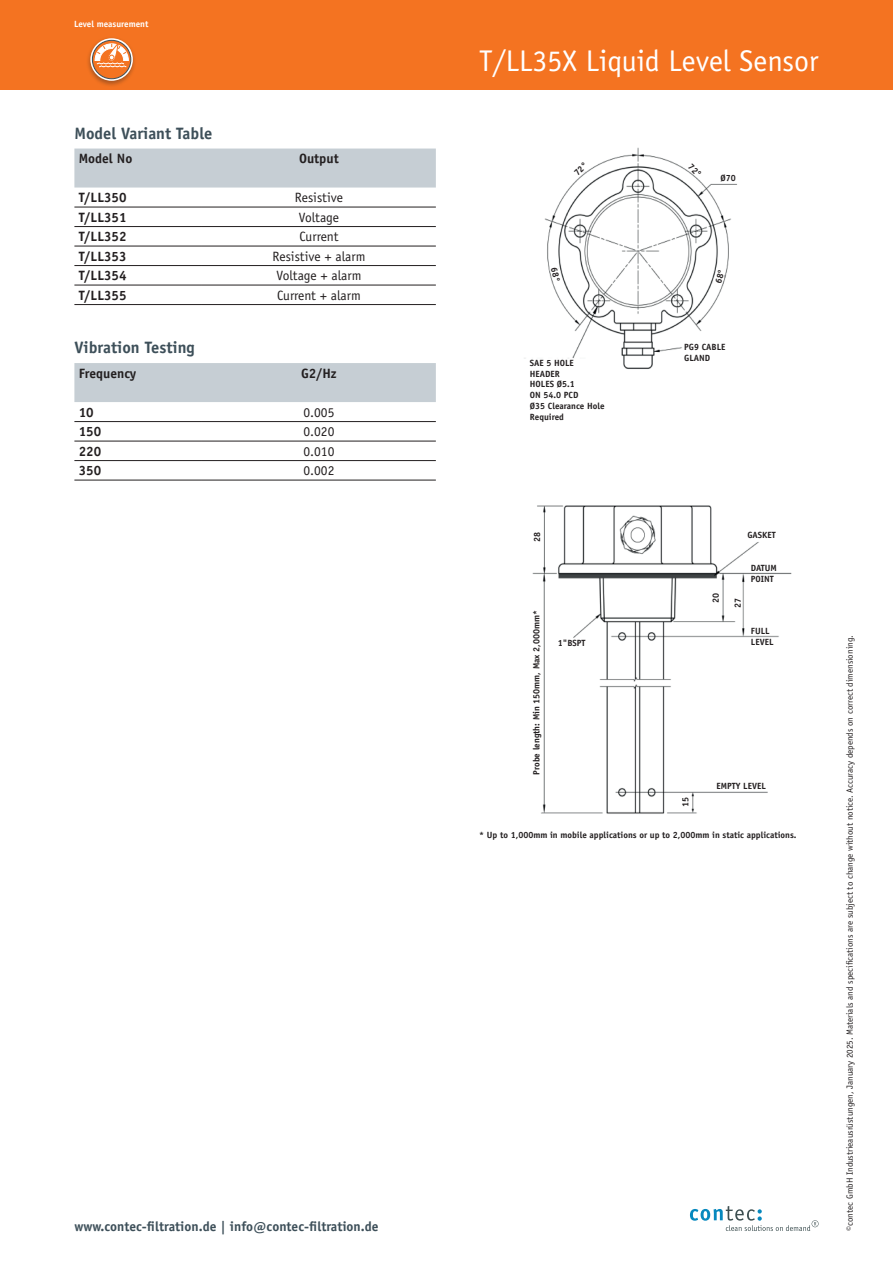
<style>
.page{position:relative;width:893px;height:1263px;background:#fff}
.page>*{position:absolute;margin:0;border:0;box-sizing:border-box;transform-origin:0 0}
.t1{font:30px "Officina Sans Std";color:#fff}
.t2{font:700 16.5px "Officina Sans Std";color:#3d4f59}
.t3{font:13.5px "Officina Sans Std";color:#231f20}
.t4{font:700 13.5px "Officina Sans Std";color:#231f20}
.t5{font:700 13.5px "Officina Sans Std";color:#3d4f59}
.t6{font:700 9px/10.8px "Officina Sans Std";color:#231f20}
.t7{font:9px "Officina Sans Std";color:#231f20}
.t8{font:700 9px "Officina Sans Std";color:#fff}
</style>
<div class="page">
<div style="left:0;top:0;width:893px;height:90px;background:#f47321"></div>
<svg style="left:690px;top:1206px;width:129px;height:25px"></svg>
<div style="left:86px;top:37px;width:51px;height:50px;background:#231f20;opacity:.35"></div>
<svg style="left:90px;top:38px;width:43px;height:43px"></svg>
<svg style="left:92px;top:40px;width:39px;height:39px"></svg>
<div style="left:92px;top:40px;width:39px;height:39px;border:1px solid #3d4f59;border-radius:50%"></div>
<svg style="left:94px;top:43px;width:35px;height:24px"></svg>
<div style="left:74px;top:149px;width:362px;height:39px;background:#c6ced4"></div>
<hr style="left:74px;top:207px;width:128px;height:1px;background:#231f20">
<hr style="left:202px;top:207px;width:234px;height:1px;background:#231f20">
<hr style="left:74px;top:265px;width:128px;height:1px;background:#231f20">
<hr style="left:202px;top:265px;width:234px;height:1px;background:#231f20">
<hr style="left:74px;top:226px;width:128px;height:1px;background:#231f20">
<hr style="left:202px;top:226px;width:234px;height:1px;background:#231f20">
<hr style="left:74px;top:246px;width:128px;height:1px;background:#231f20">
<hr style="left:202px;top:246px;width:234px;height:1px;background:#231f20">
<hr style="left:74px;top:285px;width:128px;height:1px;background:#231f20">
<hr style="left:202px;top:285px;width:234px;height:1px;background:#231f20">
<hr style="left:74px;top:304px;width:128px;height:1px;background:#231f20">
<hr style="left:202px;top:304px;width:234px;height:1px;background:#231f20">
<div style="left:74px;top:363px;width:362px;height:39px;background:#c6ced4"></div>
<hr style="left:74px;top:421px;width:128px;height:1px;background:#231f20">
<hr style="left:202px;top:421px;width:234px;height:1px;background:#231f20">
<hr style="left:74px;top:480px;width:128px;height:1px;background:#231f20">
<hr style="left:202px;top:480px;width:234px;height:1px;background:#231f20">
<hr style="left:74px;top:441px;width:128px;height:1px;background:#231f20">
<hr style="left:202px;top:441px;width:234px;height:1px;background:#231f20">
<hr style="left:74px;top:460px;width:128px;height:1px;background:#231f20">
<hr style="left:202px;top:460px;width:234px;height:1px;background:#231f20">
<img style="left:524px;top:147px;width:213px;height:222px">
<img style="left:532px;top:505px;width:260px;height:309px">
<svg style="left:574px;top:162px;width:11px;height:14px"></svg>
<svg style="left:551px;top:267px;width:9px;height:13px"></svg>
<svg style="left:715px;top:269px;width:9px;height:15px"></svg>
<svg style="left:688px;top:164px;width:14px;height:11px"></svg>
<p class="t8" style="left:74px;top:18px;width:76px">Level measurement</p>
<h2 class="t2" style="left:74px;top:123px;width:140px">Model Variant Table</h2>
<h3 class="t4" style="left:79px;top:150px;width:55px">Model No</h3>
<h3 class="t4" style="left:299px;top:150px;width:41px">Output</h3>
<h3 class="t4" style="left:79px;top:189px;width:50px">T/LL350</h3>
<h3 class="t3" style="left:295px;top:190px;width:50px">Resistive</h3>
<h3 class="t4" style="left:79px;top:209px;width:50px">T/LL351</h3>
<h3 class="t3" style="left:299px;top:209px;width:42px">Voltage</h3>
<h3 class="t4" style="left:79px;top:228px;width:50px">T/LL352</h3>
<h3 class="t3" style="left:299px;top:229px;width:41px">Current</h3>
<h3 class="t4" style="left:79px;top:248px;width:50px">T/LL353</h3>
<h3 class="t3" style="left:272px;top:248px;width:95px">Resistive + alarm</h3>
<h3 class="t4" style="left:79px;top:267px;width:50px">T/LL354</h3>
<h3 class="t3" style="left:276px;top:268px;width:87px">Voltage + alarm</h3>
<h3 class="t4" style="left:79px;top:287px;width:50px">T/LL355</h3>
<h3 class="t3" style="left:277px;top:287px;width:85px">Current + alarm</h3>
<h2 class="t2" style="left:74px;top:337px;width:122px">Vibration Testing</h2>
<h3 class="t4" style="left:79px;top:365px;width:59px">Frequency</h3>
<h3 class="t4" style="left:301px;top:365px;width:37px">G2/Hz</h3>
<h3 class="t4" style="left:79px;top:404px;width:17px">10</h3>
<h3 class="t3" style="left:303px;top:404px;width:32px">0.005</h3>
<h3 class="t4" style="left:79px;top:423px;width:24px">150</h3>
<h3 class="t3" style="left:303px;top:424px;width:32px">0.020</h3>
<h3 class="t4" style="left:79px;top:443px;width:24px">220</h3>
<h3 class="t3" style="left:303px;top:443px;width:32px">0.010</h3>
<h3 class="t4" style="left:79px;top:462px;width:24px">350</h3>
<h3 class="t3" style="left:303px;top:463px;width:32px">0.002</h3>
<h3 class="t5" style="left:74px;top:1218px;width:306px">www.contec-filtration.de | info@contec-filtration.de</h3>
<h1 class="t1" style="left:479px;top:43px;width:341px">T/LL35X Liquid Level Sensor</h1>
<p class="t6" style="left:720px;top:173px;width:17px">Ø70</p>
<p class="t6" style="left:530px;top:357px;width:76px">SAE 5 HOLE<br>HEADER<br>HOLES Ø5.1<br>ON 54.0 PCD<br>Ø35 Clearance Hole<br>Required</p>
<p class="t6" style="left:532px;top:542px;width:12px;rotate:-90deg">28</p>
<p class="t6" style="left:531px;top:775px;width:166px;rotate:-90deg">Probe length: Min 150mm, Max 2,000mm*</p>
<p class="t6" style="left:558px;top:637px;width:29px">1"BSPT</p>
<p class="t6" style="left:684px;top:341px;width:43px">PG9 CABLE<br>GLAND</p>
<p class="t6" style="left:710px;top:603px;width:12px;rotate:-90deg">20</p>
<p class="t6" style="left:747px;top:529px;width:30px">GASKET</p>
<p class="t6" style="left:751px;top:563px;width:28px">DATUM<br>POINT</p>
<p class="t6" style="left:732px;top:608px;width:12px;rotate:-90deg">27</p>
<p class="t6" style="left:751px;top:626px;width:24px">FULL<br>LEVEL</p>
<p class="t6" style="left:680px;top:807px;width:12px;rotate:-90deg">15</p>
<p class="t6" style="left:716px;top:780px;width:51px">EMPTY LEVEL</p>
<p class="t6" style="left:479px;top:829px;width:319px">* Up to 1,000mm in mobile applications or up to 2,000mm in static applications.</p>
<p class="t7" style="left:844px;top:1231px;width:597px;rotate:-90deg">©contec GmbH Industrieausrüstungen, January 2025. Materials and specifications are subject to change without notice. Accuracy depends on correct dimensioning.</p>
</div>
